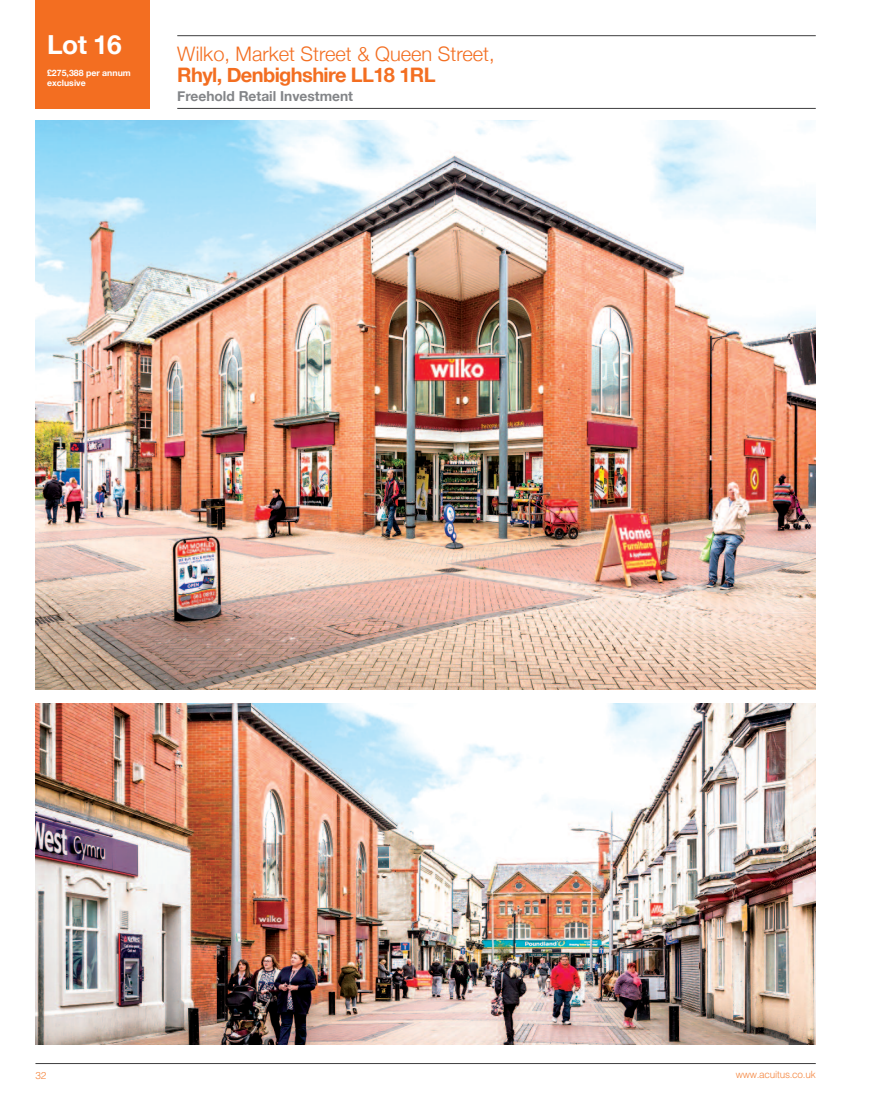
<style>
.page{position:relative;width:869px;height:1099px;background:#fff}
.page>*{position:absolute;margin:0;border:0;box-sizing:border-box;transform-origin:0 0}
.t1{font:700 26.25px "Helvetica Neue";color:#fff}
.t2{font:300 20px "Helvetica Neue";color:#f36e21}
.t3{font:700 20px "Helvetica Neue";letter-spacing:-.03em;color:#f36e21}
.t4{font:700 13.75px "Helvetica Neue";color:#838588}
.t5{font:300 10px "Helvetica";letter-spacing:-.025em;color:#f4833b}
.t6{font:700 8.75px/10px "Helvetica Neue";color:#fff}
</style>
<div class="page">
<div style="left:35px;top:0;width:114px;height:108px;background:#f36e21"></div>
<img style="left:35px;top:120px;width:780px;height:570px">
<img style="left:35px;top:704px;width:780px;height:340px">
<hr style="left:177px;top:35px;width:638px;height:1px;background:#3e3e3f">
<hr style="left:177px;top:108px;width:638px;height:1px;background:#3e3e3f">
<hr style="left:35px;top:1063px;width:780px;height:1px;background:#3e3e3f">
<h1 class="t1" style="left:47px;top:29px;width:76px">Lot 16</h1>
<p class="t6" style="left:47px;top:67px;width:85px">£275,388 per annum exclusive</p>
<p class="t2" style="left:177px;top:41px;width:319px">Wilko, Market Street &amp; Queen Street,</p>
<p class="t3" style="left:177px;top:63px;width:260px">Rhyl, Denbighshire LL18 1RL</p>
<p class="t4" style="left:177px;top:88px;width:177px">Freehold Retail Investment</p>
<p class="t5" style="left:35px;top:1066px;width:12px">32</p>
<p class="t5" style="left:735px;top:1065px;width:81px">www.acuitus.co.uk</p>
</div>
